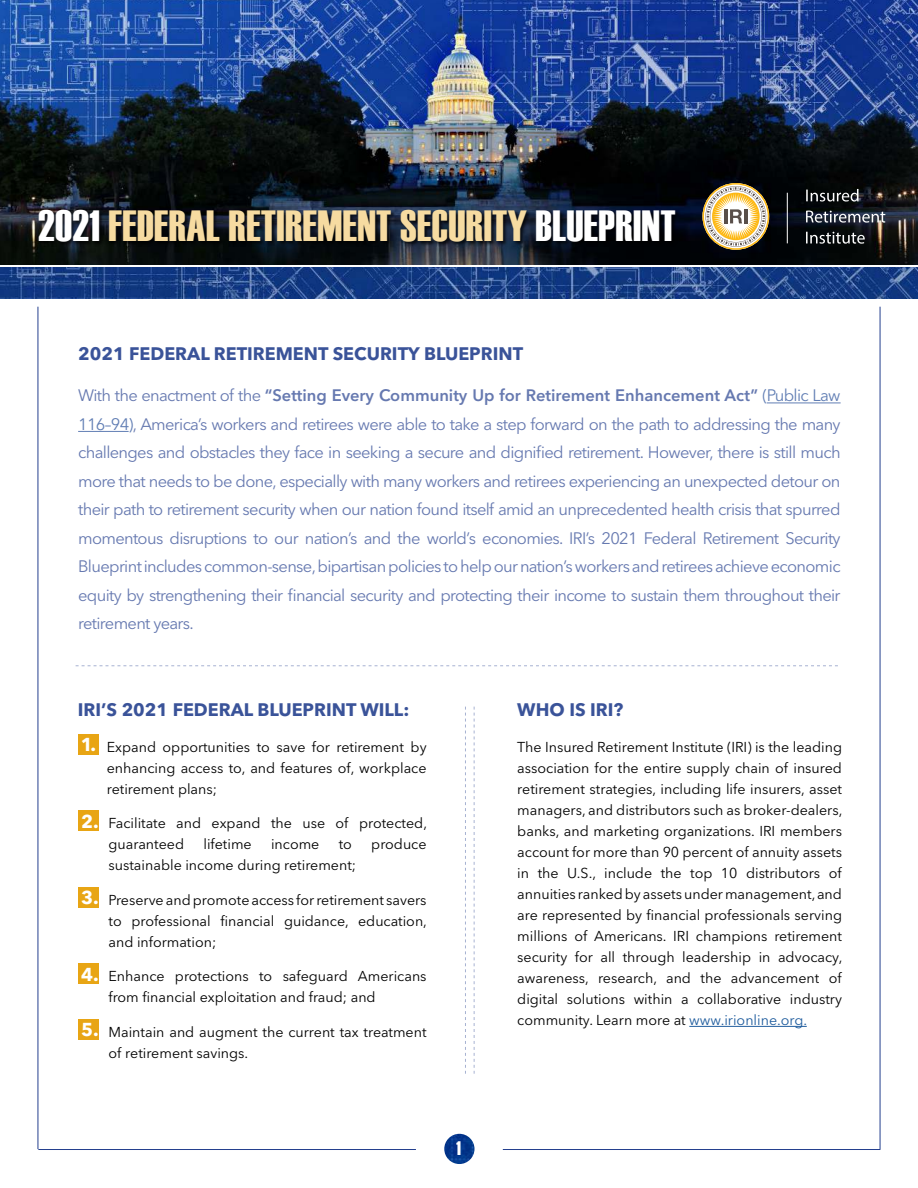
<style>
.page{position:relative;width:918px;height:1188px;background:#fff}
.page>*{position:absolute;margin:0;border:0;box-sizing:border-box;transform-origin:0 0}
.t1{font:43.5px "Haettenschweiler";letter-spacing:.01em;color:#f6dba1}
.t2{font:19.5px "Haettenschweiler";color:#fff}
.t3{font:700 18px "Avenir Next LT Pro";color:#3a5399}
.t4{font:16.5px/28.5px "Avenir Next LT Pro";letter-spacing:-.04em;color:#6679b0;text-align:justify}
.t5{font:14.25px/21px "Avenir Next LT Pro";color:#000;text-align:justify}
.s1{color:#fff}
.s2{font-weight:600}
.s3{color:#617eb4}
.s4{font-weight:700;font-size:18.6px;color:#fff}
.s5{color:#205d9e}
</style>
<div class="page">
<img style="left:444px;top:1134px;width:31px;height:30px;border-radius:15px">
<img style="left:0;top:0;width:918px;height:265px">
<img style="left:0;top:268px;width:918px;height:30px">
<svg style="left:702px;top:183px;width:67px;height:67px"></svg>
<hr style="left:744px;top:209px;width:3px;height:14px;background:#594f4a">
<hr style="left:787px;top:193px;width:1px;height:50px;background:#fff">
<svg style="left:806px;top:232px;width:59px;height:12px"></svg>
<svg style="left:806px;top:211px;width:79px;height:12px"></svg>
<svg style="left:806px;top:189px;width:53px;height:13px"></svg>
<div style="left:38px;top:210px;width:643px;height:37px;background:#000;opacity:.75"></div>
<hr style="left:38px;top:307px;width:1px;height:842px;background:#24408e">
<hr style="left:880px;top:307px;width:1px;height:842px;background:#24408e">
<hr style="left:503px;top:1149px;width:377px;height:1px;background:#24408e">
<hr style="left:38px;top:1149px;width:378px;height:1px;background:#24408e">
<hr style="left:767px;top:403px;width:74px;height:1px;background:#617eb4">
<hr style="left:78px;top:431px;width:51px;height:1px;background:#617eb4">
<div style="left:78px;top:734px;width:21px;height:21px;background:#e8a514"></div>
<div style="left:78px;top:810px;width:21px;height:21px;background:#e8a514"></div>
<div style="left:78px;top:887px;width:21px;height:21px;background:#e8a514"></div>
<div style="left:78px;top:963px;width:21px;height:21px;background:#e8a514"></div>
<div style="left:78px;top:1019px;width:21px;height:21px;background:#e8a514"></div>
<hr style="left:689px;top:1026px;width:118px;height:1px;background:#205d9e">
<svg style="left:76px;top:665px;width:762px;height:1px"></svg>
<svg style="left:465px;top:707px;width:1px;height:367px"></svg>
<svg style="left:474px;top:707px;width:1px;height:367px"></svg>
<h1 class="t1" style="left:38px;top:211px;width:639px"><span class="s1">2021</span> FEDERAL RETIREMENT SECURITY <span class="s1">BLUEPRINT</span></h1>
<p class="t3" style="left:78px;top:346px;width:446px">2021 FEDERAL RETIREMENT SECURITY BLUEPRINT</p>
<p class="t4" style="left:78px;top:382px;width:764px">With the enactment of the <span class="s2">“Setting Every Community Up for Retirement Enhancement Act”</span> <span class="s3">(Public Law 116–94)</span>, America’s workers and retirees were able to take a step forward on the path to addressing the many challenges and obstacles they face in seeking a secure and dignified retirement. However, there is still much more that needs to be done, especially with many workers and retirees experiencing an unexpected detour on their path to retirement security when our nation found itself amid an unprecedented health crisis that spurred momentous disruptions to our nation’s and the world’s economies. IRI’s 2021 Federal Retirement Security Blueprint includes common-sense, bipartisan policies to help our nation’s workers and retirees achieve economic equity by strengthening their financial security and protecting their income to sustain them throughout their retirement years.</p>
<p class="t3" style="left:78px;top:702px;width:333px">IRI’S 2021 FEDERAL BLUEPRINT WILL:</p>
<p class="t3" style="left:517px;top:702px;width:108px">WHO IS IRI?</p>
<p class="t5" style="left:107px;top:737px;width:321px;text-indent:-26px"><span class="s4">1.</span> Expand opportunities to save for retirement by enhancing access to, and features of, workplace retirement plans;</p>
<p class="t5" style="left:108px;top:814px;width:320px;text-indent:-27px"><span class="s4">2.</span> Facilitate and expand the use of protected, guaranteed</p>
<p class="t5" style="left:203px;top:835px;width:50px">lifetime</p>
<p class="t5" style="left:271px;top:835px;width:50px">income</p>
<p class="t5" style="left:339px;top:835px;width:15px">to</p>
<p class="t5" style="left:371px;top:835px;width:57px">produce</p>
<p class="t5" style="left:108px;top:856px;width:249px">sustainable income during retirement;</p>
<p class="t5" style="left:108px;top:890px;width:320px;text-indent:-27px"><span class="s4">3.</span> Preserve and promote access for retirement savers to professional financial guidance, education, and information;</p>
<p class="t5" style="left:108px;top:967px;width:320px;text-indent:-27px"><span class="s4">4.</span> Enhance protections to safeguard Americans from financial exploitation and fraud; and</p>
<p class="t5" style="left:108px;top:1022px;width:320px;text-indent:-27px"><span class="s4">5.</span> Maintain and augment the current tax treatment of retirement savings.</p>
<h2 class="t2" style="left:456px;top:1142px;width:6px">1</h2>
<p class="t5" style="left:517px;top:738px;width:327px">The Insured Retirement Institute (IRI) is the leading association for the entire supply chain of insured retirement strategies, including life insurers, asset managers, and distributors such as broker-dealers, banks, and marketing organizations. IRI members account for more than 90 percent of annuity assets in the U.S., include the top 10 distributors of annuities ranked by assets under management, and are represented by financial professionals serving millions of Americans. IRI champions retirement security for all through leadership in advocacy, awareness, research, and the advancement of digital solutions within a collaborative industry community. Learn more at <span class="s5">www.irionline.org.</span></p>
</div>
